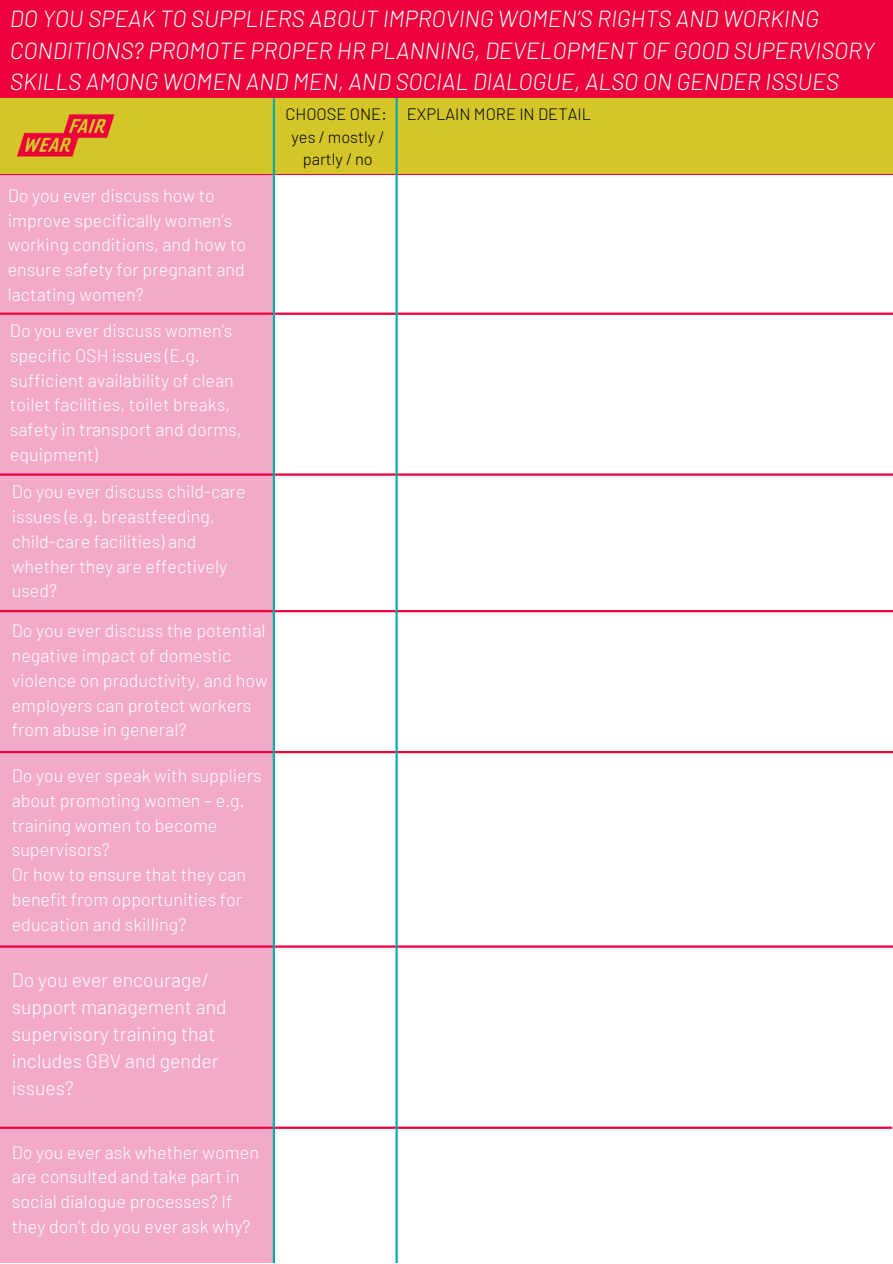
<style>
.page{position:relative;width:893px;height:1264px;background:#fff}
.page>*{position:absolute;margin:0;border:0;box-sizing:border-box;transform-origin:0 0}
.t1{font:italic 300 23.25px/31.5px "Barlow";color:#fff}
.t2{font:300 19.5px/27px "Barlow";color:#fff}
.t3{font:300 18px/24.8px "Barlow";color:#fff}
.t4{font:300 16.5px/22.5px "Barlow";color:#000;text-align:center}
</style>
<div class="page">
<div style="left:0;top:89px;width:273px;height:1173px;background:#f2aac8"></div>
<div style="left:0;top:0;width:892px;height:99px;background:#ed003b"></div>
<hr style="left:0;top:173px;width:892px;height:2px;background:#ed003b">
<hr style="left:0;top:312px;width:892px;height:3px;background:#ed003b">
<hr style="left:0;top:1126px;width:892px;height:2px;background:#ed003b">
<hr style="left:0;top:473px;width:892px;height:2px;background:#ed003b">
<hr style="left:0;top:610px;width:892px;height:2px;background:#ed003b">
<hr style="left:0;top:751px;width:892px;height:2px;background:#ed003b">
<hr style="left:0;top:945px;width:892px;height:2px;background:#ed003b">
<div style="left:0;top:98px;width:892px;height:75px;background:#d4c528"></div>
<hr style="left:273px;top:98px;width:2px;height:1164px;background:#00aba9">
<hr style="left:395px;top:98px;width:3px;height:1164px;background:#00aba9">
<img style="left:12px;top:114px;width:109px;height:60px">
<p class="t1" style="left:10px;top:2px;width:866px">DO YOU SPEAK TO SUPPLIERS ABOUT IMPROVING WOMEN’S RIGHTS AND WORKING<br>CONDITIONS? PROMOTE PROPER HR PLANNING, DEVELOPMENT OF GOOD SUPERVISORY<br>SKILLS AMONG WOMEN AND MEN, AND SOCIAL DIALOGUE, ALSO ON GENDER ISSUES</p>
<p class="t4" style="left:285px;top:102px;width:103px">CHOOSE ONE: yes / mostly / partly / no</p>
<p class="t4" style="left:407px;top:102px;width:186px">EXPLAIN MORE IN DETAIL</p>
<p class="t3" style="left:8px;top:182px;width:240px">Do you ever discuss how to improve specifically women’s working conditions, and how to ensure safety for pregnant and lactating women?</p>
<p class="t3" style="left:10px;top:317px;width:233px">Do you ever discuss women’s specific OSH issues (E.g. sufficient availability of clean toilet facilities, toilet breaks, safety in transport and dorms, equipment)</p>
<p class="t3" style="left:12px;top:479px;width:235px">Do you ever discuss child-care issues (e.g. breastfeeding, child-care facilities) and whether they are effectively used?</p>
<p class="t3" style="left:12px;top:617px;width:258px">Do you ever discuss the potential negative impact of domestic violence on productivity, and how employers can protect workers from abuse in general?</p>
<p class="t3" style="left:12px;top:762px;width:251px">Do you ever speak with suppliers about promoting women – e.g. training women to become supervisors?<br>Or how to ensure that they can benefit from opportunities for education and skilling?</p>
<p class="t2" style="left:12px;top:965px;width:216px">Do you ever encourage/ support management and supervisory training that includes GBV and gender issues?</p>
<p class="t3" style="left:12px;top:1138px;width:249px">Do you ever ask whether women are consulted and take part in social dialogue processes? If they don’t do you ever ask why?</p>
</div>
